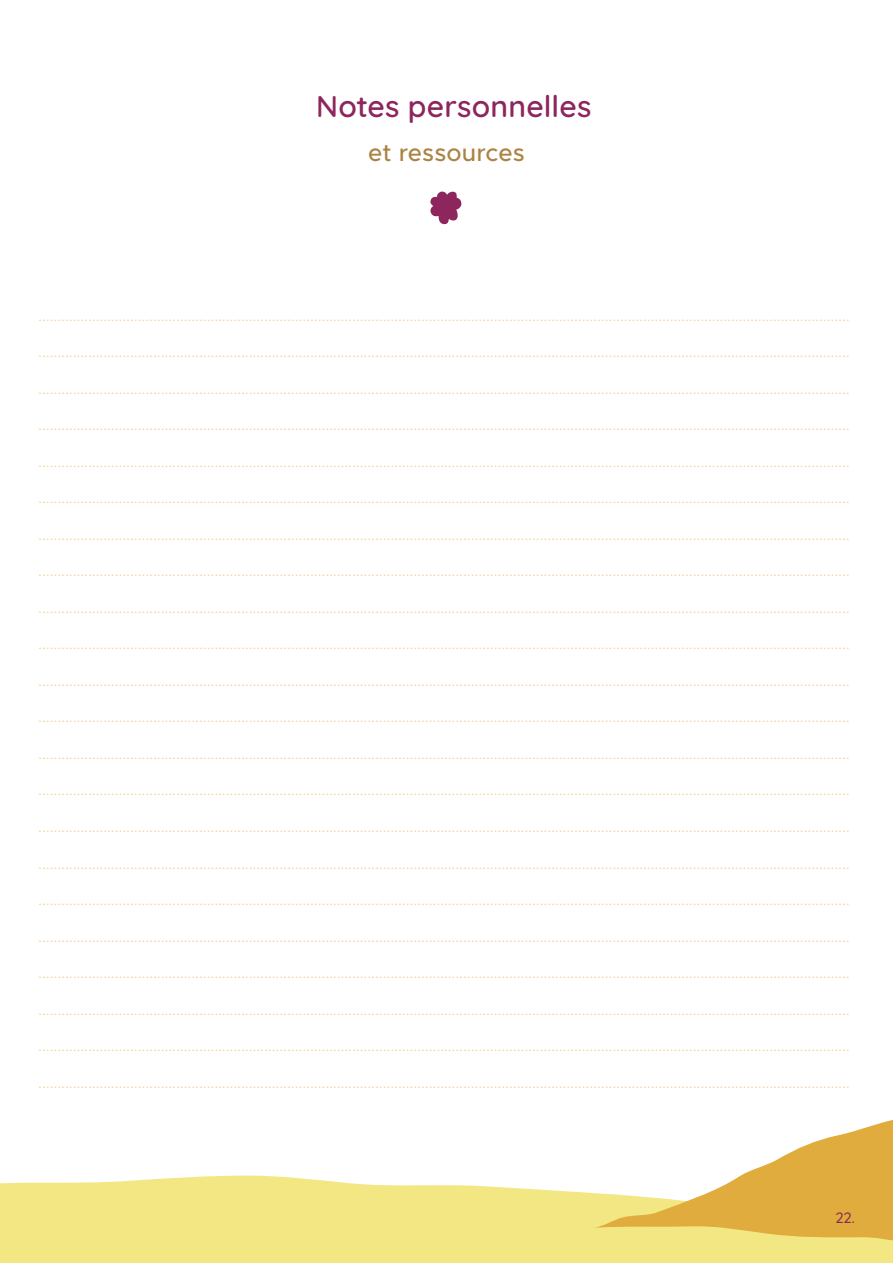
<style>
.page{position:relative;width:893px;height:1263px;background:#fff}
.page>*{position:absolute;margin:0;border:0;box-sizing:border-box;transform-origin:0 0}
.t1{font:600 30px "Quicksand";letter-spacing:.005em;color:#8c265c}
.t2{font:500 24px "Metropolis";letter-spacing:.005em;color:#ab8344}
.t3{font:15.75px "Metropolis";color:#f4d6a4}
.t4{font:500 15px "Quicksand";color:#8c265c}
</style>
<div class="page">
<svg style="left:0;top:1175px;width:593px;height:88px;background:#f4e98d"></svg>
<svg style="left:593px;top:1120px;width:300px;height:143px"></svg>
<svg style="left:430px;top:191px;width:32px;height:34px"></svg>
<h1 class="t1" style="left:316px;top:94px;width:277px">Notes personnelles</h1>
<h2 class="t2" style="left:368px;top:139px;width:158px">et ressources</h2>
<p class="t3" style="left:38px;top:307px;width:813px">....................................................................................................................................................................................................................</p>
<p class="t3" style="left:38px;top:343px;width:813px">....................................................................................................................................................................................................................</p>
<p class="t3" style="left:38px;top:380px;width:813px">....................................................................................................................................................................................................................</p>
<p class="t3" style="left:38px;top:416px;width:813px">....................................................................................................................................................................................................................</p>
<p class="t3" style="left:38px;top:453px;width:813px">....................................................................................................................................................................................................................</p>
<p class="t3" style="left:38px;top:489px;width:813px">....................................................................................................................................................................................................................</p>
<p class="t3" style="left:38px;top:526px;width:813px">....................................................................................................................................................................................................................</p>
<p class="t3" style="left:38px;top:562px;width:813px">....................................................................................................................................................................................................................</p>
<p class="t3" style="left:38px;top:599px;width:813px">....................................................................................................................................................................................................................</p>
<p class="t3" style="left:38px;top:635px;width:813px">....................................................................................................................................................................................................................</p>
<p class="t3" style="left:38px;top:672px;width:813px">....................................................................................................................................................................................................................</p>
<p class="t3" style="left:38px;top:708px;width:813px">....................................................................................................................................................................................................................</p>
<p class="t3" style="left:38px;top:745px;width:813px">....................................................................................................................................................................................................................</p>
<p class="t3" style="left:38px;top:781px;width:813px">....................................................................................................................................................................................................................</p>
<p class="t3" style="left:38px;top:818px;width:813px">....................................................................................................................................................................................................................</p>
<p class="t3" style="left:38px;top:854px;width:813px">....................................................................................................................................................................................................................</p>
<p class="t3" style="left:38px;top:891px;width:813px">....................................................................................................................................................................................................................</p>
<p class="t3" style="left:38px;top:927px;width:813px">....................................................................................................................................................................................................................</p>
<p class="t3" style="left:38px;top:964px;width:813px">....................................................................................................................................................................................................................</p>
<p class="t3" style="left:38px;top:1000px;width:813px">....................................................................................................................................................................................................................</p>
<p class="t3" style="left:38px;top:1037px;width:813px">....................................................................................................................................................................................................................</p>
<p class="t3" style="left:38px;top:1073px;width:813px">....................................................................................................................................................................................................................</p>
<p class="t4" style="left:835px;top:1210px;width:21px">22.</p>
</div>
